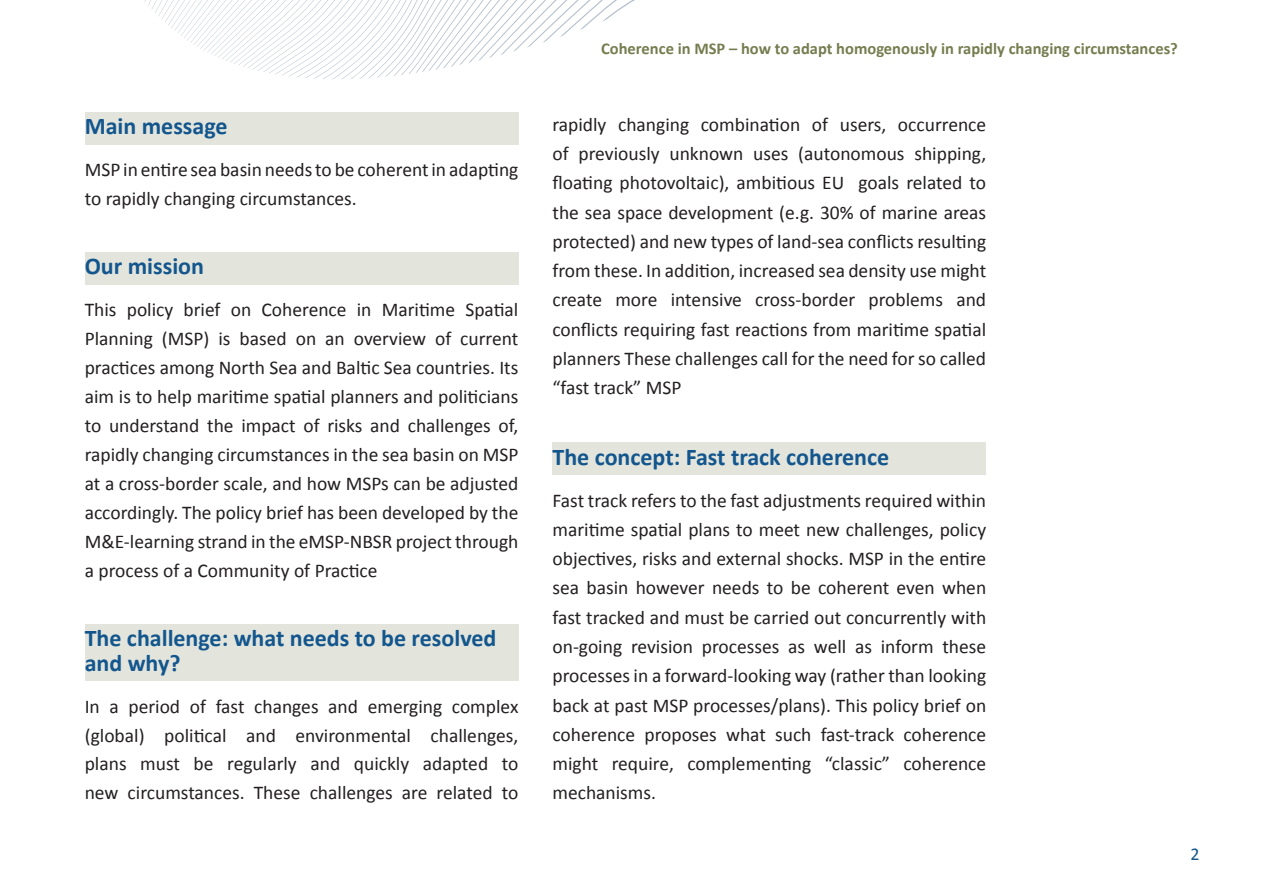
<style>
.page{position:relative;width:1263px;height:893px;background:#fff}
.page>*{position:absolute;margin:0;border:0;box-sizing:border-box;transform-origin:0 0}
.t1{font:700 24px/24.5px "Calibri";color:#13568e}
.t2{font:19.5px/29.2px "Calibri";color:#231f20;text-align:justify}
.t3{font:18px "Calibri";color:#13568e}
.t4{font:700 16.5px "Calibri";color:#757d4f}
</style>
<div class="page">
<div style="left:85px;top:112px;width:433px;height:32px;background:#e3e5dc"></div>
<div style="left:85px;top:252px;width:433px;height:33px;background:#e3e5dc"></div>
<div style="left:85px;top:624px;width:433px;height:57px;background:#e3e5dc"></div>
<div style="left:552px;top:442px;width:434px;height:33px;background:#e3e5dc"></div>
<svg style="left:144px;top:0;width:491px;height:80px"></svg>
<p class="t1" style="left:85px;top:113px;width:144px">Main message</p>
<p class="t2" style="left:85px;top:154px;width:435px">MSP in entire sea basin needs to be coherent in adapting to rapidly changing circumstances.</p>
<p class="t1" style="left:85px;top:253px;width:121px">Our mission</p>
<p class="t2" style="left:85px;top:295px;width:435px">This policy brief on Coherence in Maritime Spatial Planning (MSP) is based on an overview of current practices among North Sea and Baltic Sea countries. Its aim is to help maritime spatial planners and politicians to understand the impact of risks and challenges of, rapidly changing circumstances in the sea basin on MSP at a cross-border scale, and how MSPs can be adjusted accordingly. The policy brief has been developed by the M&amp;E-learning strand in the eMSP-NBSR project through a process of a Community of Practice</p>
<p class="t1" style="left:85px;top:625px;width:413px">The challenge: what needs to be resolved and why?</p>
<p class="t2" style="left:85px;top:691px;width:435px">In a period of fast changes and emerging complex (global) political and environmental challenges, plans must be regularly and quickly adapted to new circumstances. These challenges are related to</p>
<p class="t4" style="left:601px;top:37px;width:578px">Coherence in MSP – how to adapt homogenously in rapidly changing circumstances?</p>
<p class="t2" style="left:552px;top:109px;width:435px">rapidly changing combination of users, occurrence of previously unknown uses (autonomous shipping, floating photovoltaic), ambitious EU goals related to the sea space development (e.g. 30% of marine areas protected) and new types of land-sea conflicts resulting from these. In addition, increased sea density use might create more intensive cross-border problems and conflicts requiring fast reactions from maritime spatial planners These challenges call for the need for so called “fast track” MSP</p>
<p class="t1" style="left:552px;top:444px;width:338px">The concept: Fast track coherence</p>
<p class="t2" style="left:552px;top:485px;width:435px">Fast track refers to the fast adjustments required within maritime spatial plans to meet new challenges, policy objectives, risks and external shocks. MSP in the entire sea basin however needs to be coherent even when fast tracked and must be carried out concurrently with on-going revision processes as well as inform these processes in a forward-looking way (rather than looking back at past MSP processes/plans). This policy brief on coherence proposes what such fast-track coherence might require, complementing “classic” coherence mechanisms.</p>
<p class="t3" style="left:1190px;top:841px;width:11px">2</p>
</div>
